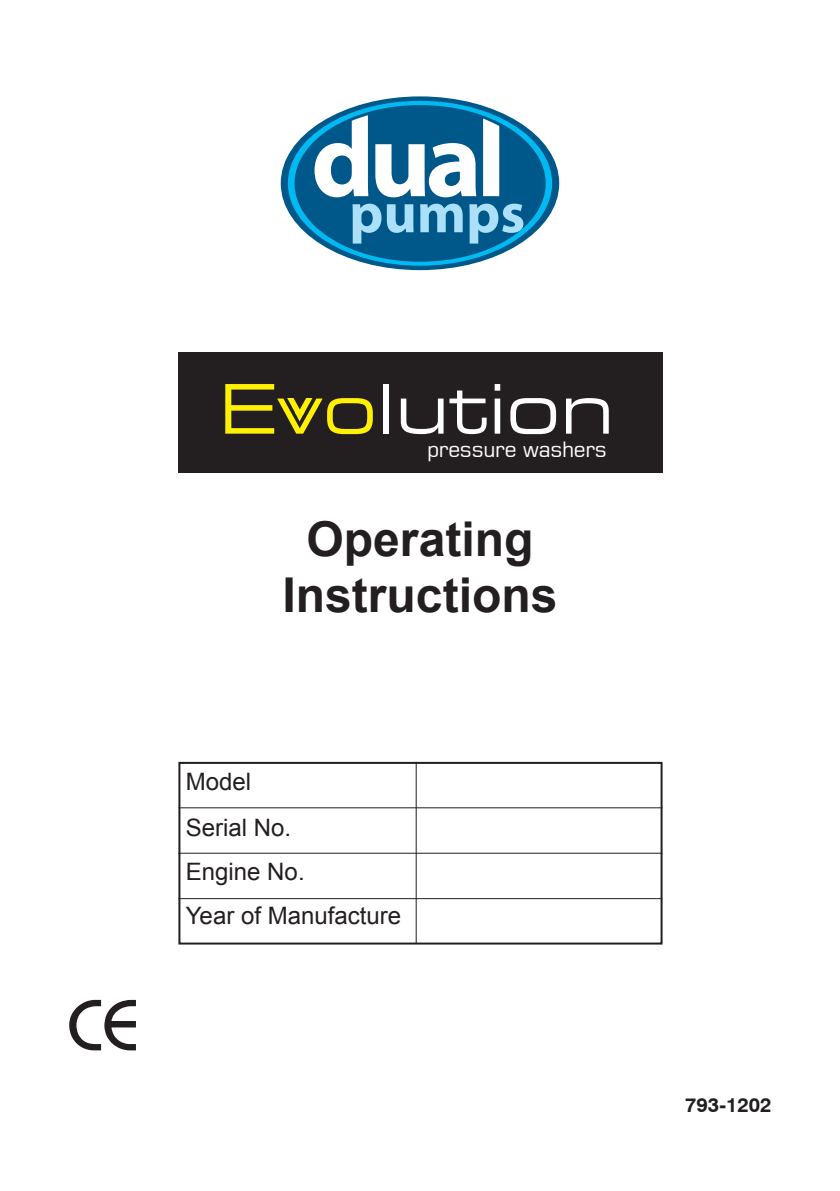
<style>
.page{position:relative;width:840px;height:1191px;background:#fff}
.page>*{position:absolute;margin:0;border:0;box-sizing:border-box;transform-origin:0 0}
.t1{font:72px "Bahamas Plain";color:#231f20}
.t2{font:expanded 68.2px "Square 721 BT";color:#fff}
.t3{font:expanded 68.2px "Square 721 BT";color:#fff101}
.t4{font:700 57.2px "Myriad Pro";color:#aae0f9}
.t5{font:700 48px/56px "Arial";color:#231f20;text-align:center}
.t6{font:24px/46.2px "Arial";color:#231f20}
.t7{font:21px "Square 721 BT";letter-spacing:-.02em;color:#fff}
.t8{font:700 20px "Swiss 721 BT";color:#231f20}
</style>
<div class="page">
<div style="left:178px;top:762px;width:484px;height:182px;border:2px solid #231f20"></div>
<hr style="left:178px;top:807px;width:484px;height:1px;background:#231f20">
<hr style="left:178px;top:852px;width:484px;height:1px;background:#231f20">
<hr style="left:178px;top:898px;width:484px;height:1px;background:#231f20">
<hr style="left:415px;top:762px;width:1px;height:181px;background:#231f20">
<svg style="left:280px;top:96px;width:279px;height:174px;background:#0e6291"></svg>
<div style="left:288px;top:101px;width:264px;height:165px;background:#00baf1;border-radius:50%"></div>
<div style="left:294px;top:105px;width:251px;height:157px;background:#005789;border-radius:50%"></div>
<svg style="left:314px;top:115px;width:54px;height:82px"></svg>
<svg style="left:375px;top:143px;width:101px;height:54px"></svg>
<svg style="left:483px;top:119px;width:16px;height:77px"></svg>
<div style="left:178px;top:352px;width:484px;height:121px;background:#231f20"></div>
<svg style="left:295px;top:411px;width:10px;height:10px"></svg>
<h3 class="t4" style="left:349px;top:176px;width:177px">pumps</h3>
<h2 class="t2" style="left:277px;top:368px;width:338px"><sup>v</sup> lution</h2>
<p class="t7" style="left:427px;top:436px;width:181px">pressure washers</p>
<h2 class="t3" style="left:219px;top:368px;width:159px">Evo</h2>
<h3 class="t5" style="left:282px;top:512px;width:276px">Operating<br>Instructions</h3>
<h1 class="t1" style="left:67px;top:982px;width:73px">CE</h1>
<p class="t6" style="left:186px;top:759px;width:107px">Model<br>Serial No.</p>
<p class="t6" style="left:186px;top:849px;width:217px;line-height:44.4px">Engine No.<br>Year of Manufacture</p>
<p class="t8" style="left:685px;top:1092px;width:88px">793-1202</p>
</div>
